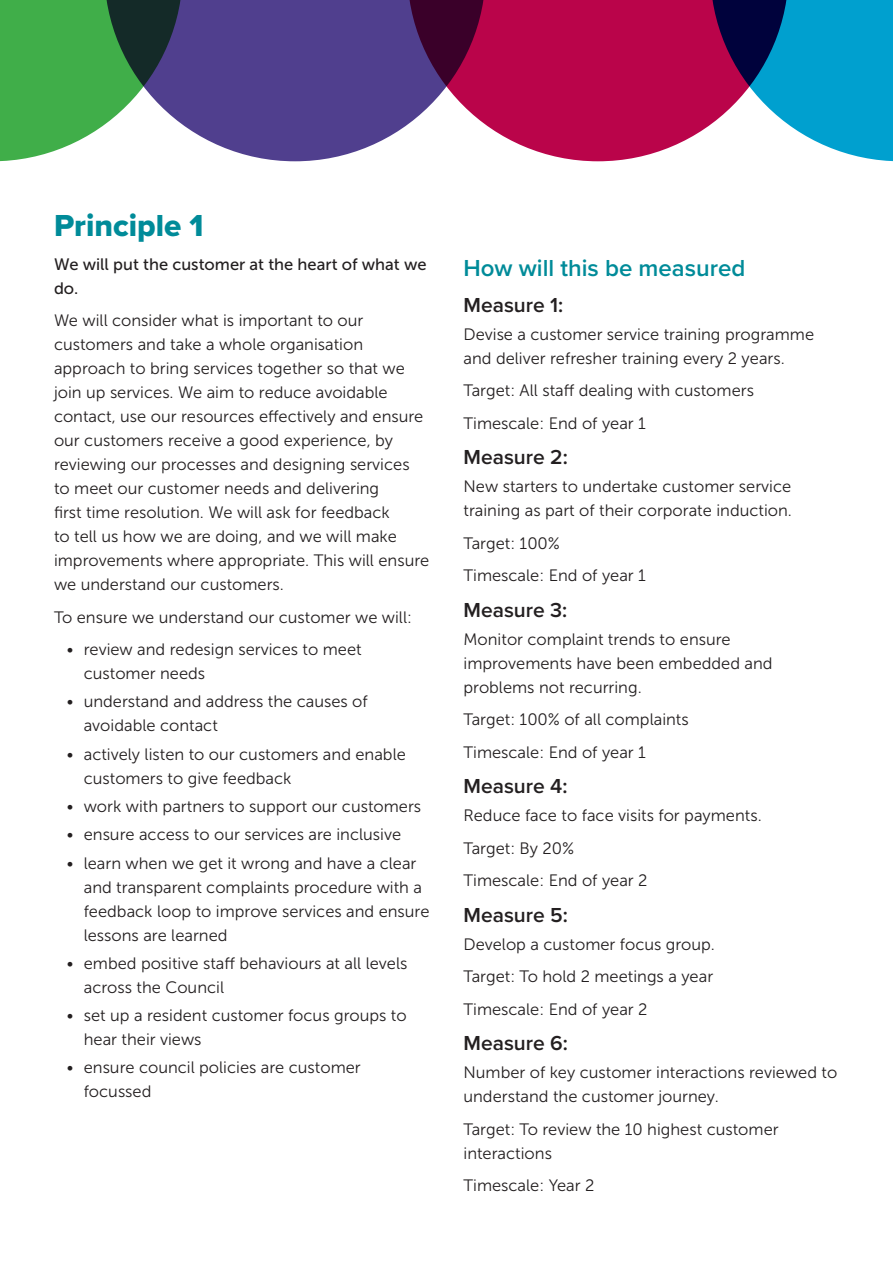
<style>
.page{position:relative;width:893px;height:1263px;background:#fff}
.page>*{position:absolute;margin:0;border:0;box-sizing:border-box;transform-origin:0 0}
.t1{font:31.5px "Proxima Nova Extrabld";color:#008b99}
.t2{font:600 24px "Proxima Nova";color:#008b99}
.t3{font:600 21px "Proxima Nova";color:#231f20}
.Body{font:16.5px/24px "Museo Sans 300";color:#231f20}
.Body-2{font:16.5px/24px "Museo Sans 500";color:#231f20}
</style>
<div class="page">
<svg style="left:789px;top:0;width:104px;height:161px;background:#14a7d2"></svg>
<svg style="left:486px;top:0;width:303px;height:161px;background:#ac2d67"></svg>
<svg style="left:0;top:0;width:104px;height:161px;background:#4db356"></svg>
<svg style="left:104px;top:0;width:382px;height:161px;fill:#503f8e"></svg>
<h1 class="t1" style="left:54px;top:202px;width:151px">Principle 1</h1>
<p class="Body-2" style="left:54px;top:252px;width:374px">We will put the customer at the heart of what we do.</p>
<p class="Body" style="left:54px;top:309px;width:377px">We will consider what is important to our customers and take a whole organisation approach to bring services together so that we join up services. We aim to reduce avoidable contact, use our resources effectively and ensure our customers receive a good experience, by reviewing our processes and designing services to meet our customer needs and delivering<br>first time resolution. We will ask for feedback<br>to tell us how we are doing, and we will make improvements where appropriate. This will ensure we understand our customers.</p>
<p class="Body" style="left:54px;top:605px;width:359px">To ensure we understand our customer we will:</p>
<p class="Body" style="left:84px;top:638px;width:279px;text-indent:-17px">• review and redesign services to meet customer needs</p>
<p class="Body" style="left:84px;top:690px;width:285px;text-indent:-17px">• understand and address the causes of avoidable contact</p>
<p class="Body" style="left:84px;top:742px;width:324px;text-indent:-17px">• actively listen to our customers and enable customers to give feedback</p>
<p class="Body" style="left:67px;top:794px;width:356px">• work with partners to support our customers</p>
<p class="Body" style="left:67px;top:823px;width:336px">• ensure access to our services are inclusive</p>
<p class="Body" style="left:84px;top:851px;width:347px;text-indent:-17px">• learn when we get it wrong and have a clear and transparent complaints procedure with a feedback loop to improve services and ensure lessons are learned</p>
<p class="Body" style="left:84px;top:951px;width:325px;text-indent:-17px">• embed positive staff behaviours at all levels across the Council</p>
<p class="Body" style="left:84px;top:1003px;width:324px;text-indent:-17px">• set up a resident customer focus groups to hear their views</p>
<p class="Body" style="left:84px;top:1056px;width:278px;text-indent:-17px">• ensure council policies are customer focussed</p>
<h2 class="t2" style="left:463px;top:250px;width:283px">How will this be measured</h2>
<h3 class="t3" style="left:463px;top:289px;width:101px">Measure 1:</h3>
<p class="Body" style="left:463px;top:322px;width:352px">Devise a customer service training programme and deliver refresher training every 2 years.</p>
<p class="Body" style="left:463px;top:379px;width:292px">Target: All staff dealing with customers</p>
<p class="Body" style="left:463px;top:411px;width:184px">Timescale: End of year 1</p>
<h3 class="t3" style="left:463px;top:441px;width:106px">Measure 2:</h3>
<p class="Body" style="left:463px;top:475px;width:330px">New starters to undertake customer service training as part of their corporate induction.</p>
<p class="Body" style="left:463px;top:531px;width:98px">Target: 100%</p>
<p class="Body" style="left:463px;top:564px;width:184px">Timescale: End of year 1</p>
<h3 class="t3" style="left:463px;top:594px;width:105px">Measure 3:</h3>
<p class="Body" style="left:463px;top:627px;width:311px">Monitor complaint trends to ensure improvements have been embedded and problems not recurring.</p>
<p class="Body" style="left:463px;top:708px;width:227px">Target: 100% of all complaints</p>
<p class="Body" style="left:463px;top:740px;width:184px">Timescale: End of year 1</p>
<h3 class="t3" style="left:463px;top:770px;width:106px">Measure 4:</h3>
<p class="Body" style="left:463px;top:804px;width:300px">Reduce face to face visits for payments.</p>
<p class="Body" style="left:463px;top:836px;width:112px">Target: By 20%</p>
<p class="Body" style="left:463px;top:869px;width:186px">Timescale: End of year 2</p>
<h3 class="t3" style="left:463px;top:899px;width:106px">Measure 5:</h3>
<p class="Body" style="left:463px;top:932px;width:253px">Develop a customer focus group.</p>
<p class="Body" style="left:463px;top:965px;width:251px">Target: To hold 2 meetings a year</p>
<p class="Body" style="left:463px;top:997px;width:186px">Timescale: End of year 2</p>
<h3 class="t3" style="left:463px;top:1027px;width:106px">Measure 6:</h3>
<p class="Body" style="left:463px;top:1061px;width:375px">Number of key customer interactions reviewed to understand the customer journey.</p>
<p class="Body" style="left:463px;top:1117px;width:317px">Target: To review the 10 highest customer interactions</p>
<p class="Body" style="left:463px;top:1174px;width:133px">Timescale: Year 2</p>
</div>
